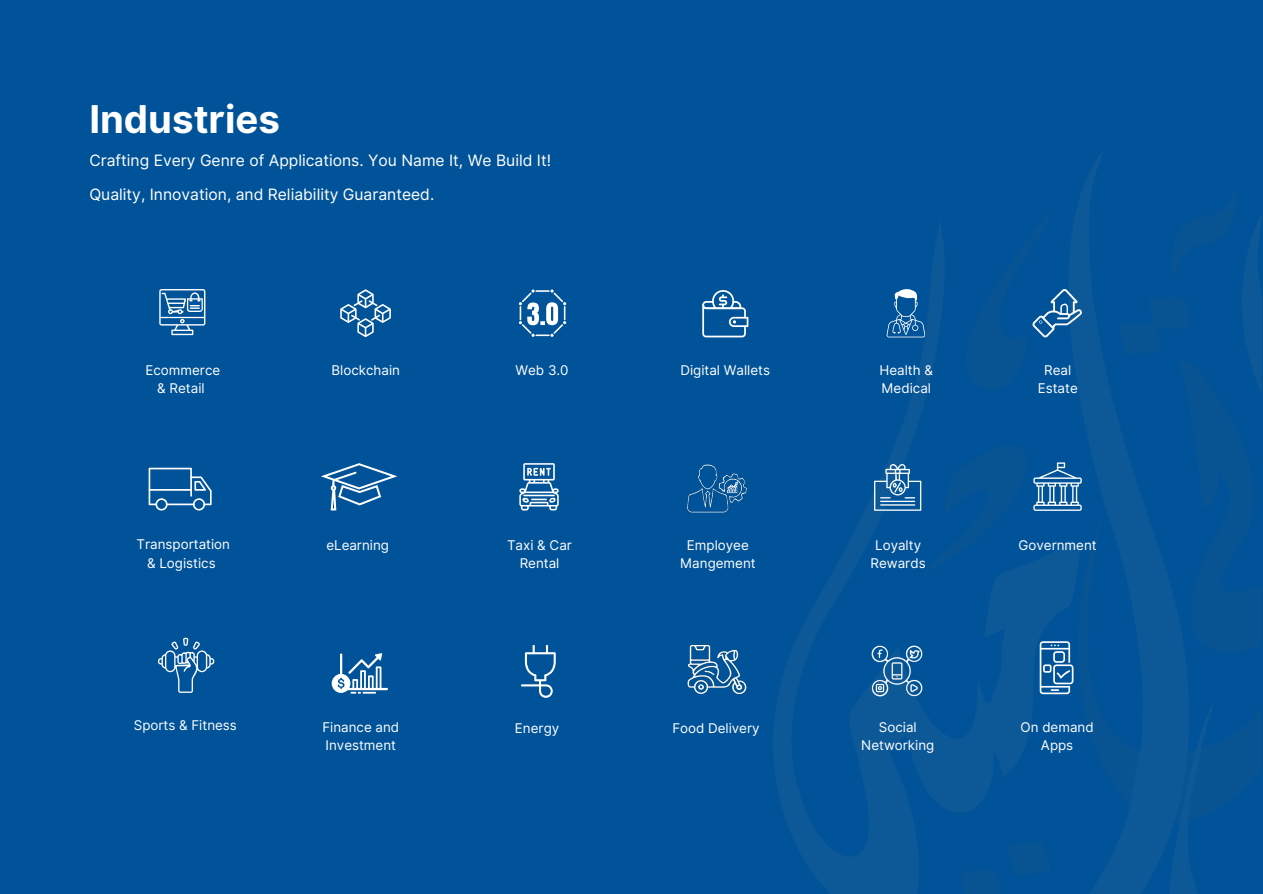
<style>
.page{position:relative;width:1263px;height:894px;background:#fff}
.page>*{position:absolute;margin:0;border:0;box-sizing:border-box;transform-origin:0 0}
.t1{font:700 38.4px "Inter";color:#fff}
.t2{font:15.6px/33.8px "Inter";color:#fff}
.t3{font:13.35px/18px "Inter";color:#fff;text-align:center}
</style>
<div class="page">
<div style="left:0;top:0;width:1263px;height:893px;background:#005398"></div>
<svg style="left:159px;top:289px;width:46px;height:46px"></svg>
<svg style="left:158px;top:637px;width:56px;height:55px"></svg>
<svg style="left:149px;top:467px;width:63px;height:43px"></svg>
<svg style="left:321px;top:463px;width:76px;height:47px"></svg>
<svg style="left:332px;top:653px;width:56px;height:40px"></svg>
<svg style="left:340px;top:289px;width:51px;height:48px"></svg>
<svg style="left:519px;top:289px;width:47px;height:48px"></svg>
<svg style="left:521px;top:645px;width:35px;height:52px"></svg>
<svg style="left:519px;top:463px;width:40px;height:47px"></svg>
<svg style="left:702px;top:290px;width:46px;height:47px"></svg>
<img style="left:774px;top:153px;width:488px;height:740px">
<img style="left:687px;top:464px;width:60px;height:49px">
<img style="left:687px;top:644px;width:60px;height:51px">
<svg style="left:874px;top:464px;width:47px;height:46px"></svg>
<svg style="left:887px;top:289px;width:38px;height:48px"></svg>
<img style="left:865px;top:638px;width:65px;height:65px">
<svg style="left:1033px;top:462px;width:49px;height:48px"></svg>
<svg style="left:1032px;top:289px;width:50px;height:48px"></svg>
<svg style="left:1040px;top:641px;width:33px;height:53px"></svg>
<p class="t1" style="left:89px;top:96px;width:192px">Industries</p>
<p class="t2" style="left:89px;top:144px;width:463px">Crafting Every Genre of Applications. You Name It, We Build It!<br>Quality, Innovation, and Reliability Guaranteed.</p>
<p class="t3" style="left:145px;top:361px;width:76px">Ecommerce &amp; Retail</p>
<p class="t3" style="left:331px;top:360px;width:70px">Blockchain</p>
<p class="t3" style="left:515px;top:360px;width:55px">Web 3.0</p>
<p class="t3" style="left:680px;top:360px;width:91px">Digital Wallets</p>
<p class="t3" style="left:879px;top:361px;width:55px;text-align:left">Health &amp;<br>Medical</p>
<p class="t3" style="left:1038px;top:361px;width:42px">Real<br>Estate</p>
<p class="t3" style="left:137px;top:535px;width:95px">Transportation</p>
<p class="t3" style="left:147px;top:553px;width:70px">&amp; Logistics</p>
<p class="t3" style="left:134px;top:715px;width:105px">Sports &amp; Fitness</p>
<p class="t3" style="left:326px;top:536px;width:64px">eLearning</p>
<p class="t3" style="left:507px;top:536px;width:66px">Taxi &amp; Car<br>Rental</p>
<p class="t3" style="left:680px;top:536px;width:77px">Employee<br>Mangement</p>
<p class="t3" style="left:322px;top:718px;width:78px;text-align:left">Finance and<br>Investment</p>
<p class="t3" style="left:515px;top:718px;width:46px">Energy</p>
<p class="t3" style="left:672px;top:719px;width:89px">Food Delivery</p>
<p class="t3" style="left:871px;top:535px;width:57px">Loyalty<br>Rewards</p>
<p class="t3" style="left:1018px;top:536px;width:80px">Government</p>
<p class="t3" style="left:861px;top:718px;width:75px">Social<br>Networking</p>
<p class="t3" style="left:1020px;top:718px;width:75px">On demand<br>Apps</p>
</div>
